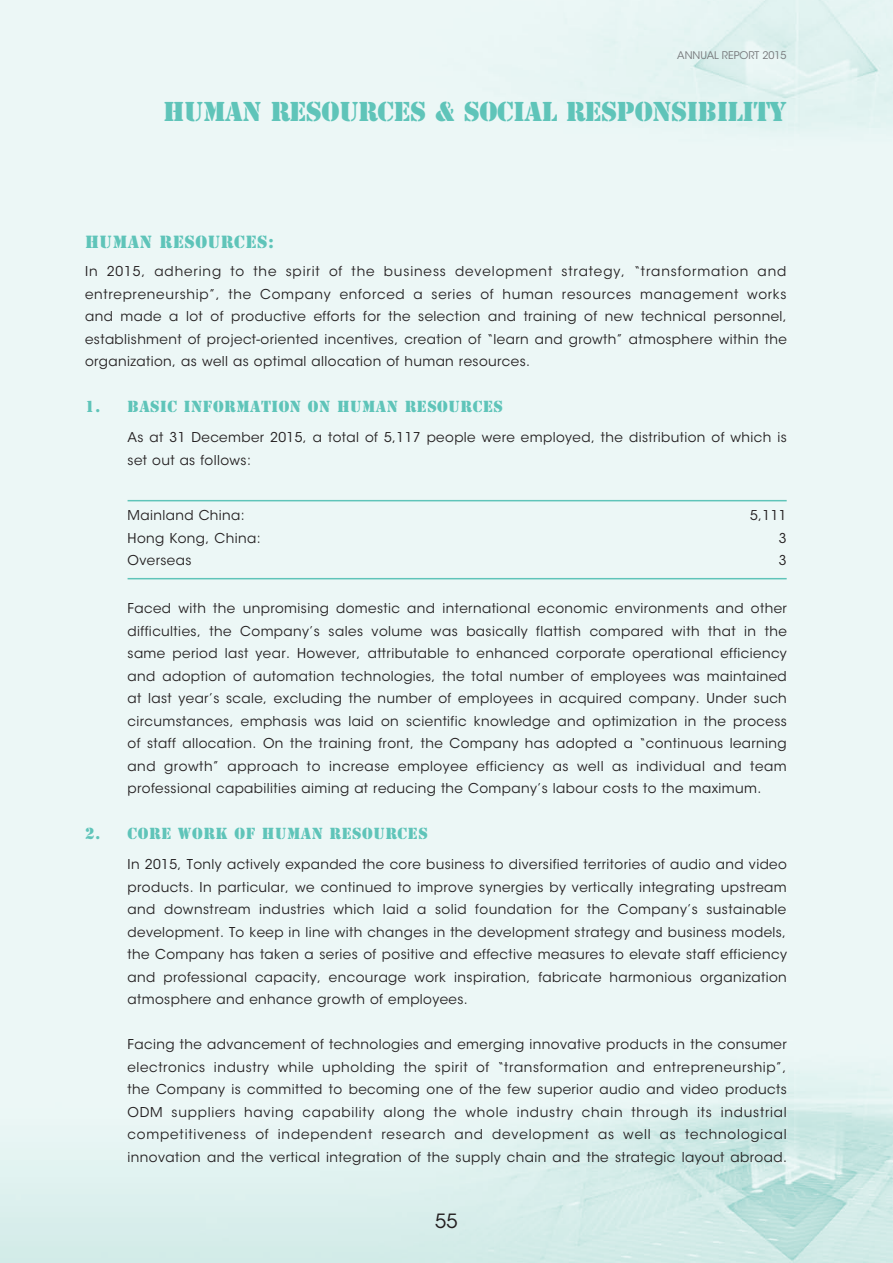
<style>
.page{position:relative;width:893px;height:1263px;background:#fff}
.page>*{position:absolute;margin:0;border:0;box-sizing:border-box;transform-origin:0 0}
.t1{font:25.5px "Stencil Std";letter-spacing:-.015em;color:#5fc4b9}
.t2{font:19.5px "ITC Avant Garde Std";color:#231f20}
.t3{font:16.5px "Stencil Std";letter-spacing:.035em;color:#5fc4b9}
.t4{font:15px "Stencil Std";letter-spacing:.035em;color:#5fc4b9}
.t5{font:13.5px/22.5px "ITC Avant Garde Std";letter-spacing:.03em;color:#231f20;text-align:justify}
.t6{font:10.5px "ITC Avant Garde Std";color:#76787b}
</style>
<div class="page">
<hr style="left:128px;top:500px;width:659px;height:1px;background:#5fc4b9">
<hr style="left:128px;top:578px;width:659px;height:1px;background:#5fc4b9">
<p class="t6" style="left:677px;top:49px;width:111px">ANNUAL REPORT 2015</p>
<h1 class="t1" style="left:163px;top:95px;width:625px">HUMAN RESOURCES &amp; SOCIAL RESPONSIBILITY</h1>
<p class="t3" style="left:85px;top:231px;width:191px">HUMAN RESOURCES:</p>
<p class="t5" style="left:85px;top:260px;width:703px">In 2015, adhering to the spirit of the business development strategy, “transformation and entrepreneurship”, the Company enforced a series of human resources management works and made a lot of productive efforts for the selection and training of new technical personnel, establishment of project-oriented incentives, creation of “learn and growth” atmosphere within the organization, as well as optimal allocation of human resources.</p>
<p class="t4" style="left:85px;top:397px;width:419px">1. BASIC INFORMATION ON HUMAN RESOURCES</p>
<p class="t5" style="left:128px;top:426px;width:661px">As at 31 December 2015, a total of 5,117 people were employed, the distribution of which is set out as follows:</p>
<p class="t5" style="left:128px;top:504px;width:119px">Mainland China:</p>
<p class="t5" style="left:750px;top:504px;width:38px">5,111</p>
<p class="t5" style="left:128px;top:527px;width:135px">Hong Kong, China:</p>
<p class="t5" style="left:779px;top:527px;width:9px">3</p>
<p class="t5" style="left:128px;top:549px;width:65px">Overseas</p>
<p class="t5" style="left:779px;top:549px;width:9px">3</p>
<p class="t5" style="left:128px;top:597px;width:661px">Faced with the unpromising domestic and international economic environments and other difficulties, the Company’s sales volume was basically flattish compared with that in the same period last year. However, attributable to enhanced corporate operational efficiency and adoption of automation technologies, the total number of employees was maintained at last year’s scale, excluding the number of employees in acquired company. Under such circumstances, emphasis was laid on scientific knowledge and optimization in the process of staff allocation. On the training front, the Company has adopted a “continuous learning and growth” approach to increase employee efficiency as well as individual and team professional capabilities aiming at reducing the Company’s labour costs to the maximum.</p>
<p class="t4" style="left:85px;top:824px;width:344px">2. CORE WORK OF HUMAN RESOURCES</p>
<p class="t5" style="left:128px;top:853px;width:661px">In 2015, Tonly actively expanded the core business to diversified territories of audio and video products. In particular, we continued to improve synergies by vertically integrating upstream and downstream industries which laid a solid foundation for the Company’s sustainable development. To keep in line with changes in the development strategy and business models, the Company has taken a series of positive and effective measures to elevate staff efficiency and professional capacity, encourage work inspiration, fabricate harmonious organization atmosphere and enhance growth of employees.</p>
<p class="t5" style="left:128px;top:1033px;width:661px">Facing the advancement of technologies and emerging innovative products in the consumer electronics industry while upholding the spirit of “transformation and entrepreneurship”, the Company is committed to becoming one of the few superior audio and video products ODM suppliers having capability along the whole industry chain through its industrial competitiveness of independent research and development as well as technological innovation and the vertical integration of the supply chain and the strategic layout abroad.</p>
<h2 class="t2" style="left:435px;top:1209px;width:24px">55</h2>
</div>
